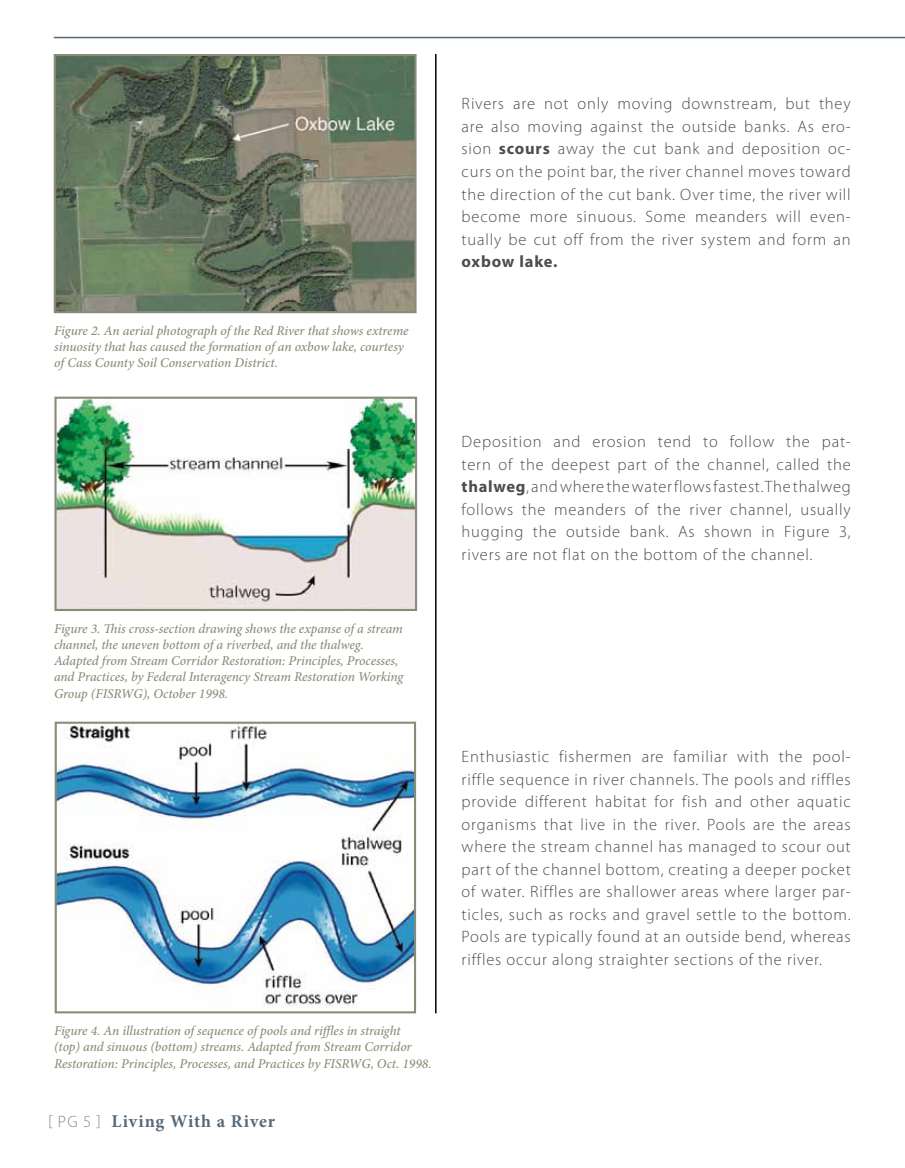
<style>
.page{position:relative;width:905px;height:1168px;background:#fff}
.page>*{position:absolute;margin:0;border:0;box-sizing:border-box;transform-origin:0 0}
.t1{font:700 18px "Minion Pro";letter-spacing:.05em;color:#576978}
.t2{font:300 16.5px/22.5px "Myriad Pro";letter-spacing:.05em;color:#4d4d4f;text-align:justify}
.t3{font:700 16.5px "Myriad Pro";letter-spacing:.05em;color:#4d4d4f}
.t4{font:italic 500 13.5px/16.2px "Minion Pro";letter-spacing:-.005em;color:#888c78}
.s1{font-family:"Myriad Pro";font-weight:300;font-size:16.5px;color:#888c78}
.s2{font-weight:700}
</style>
<div class="page">
<hr style="left:435px;top:54px;width:1px;height:959px;background:#000">
<hr style="left:54px;top:37px;width:850px;height:1px;background:#576978">
<img style="left:57px;top:57px;width:356px;height:253px">
<div style="left:54px;top:54px;width:362px;height:259px;border:2px solid #888c78"></div>
<img style="left:57px;top:400px;width:357px;height:208px">
<div style="left:54px;top:397px;width:363px;height:214px;border:2px solid #888c78"></div>
<img style="left:58px;top:725px;width:355px;height:283px">
<div style="left:55px;top:722px;width:361px;height:291px;border:2px solid #888c78"></div>
<p class="t4" style="left:54px;top:323px;width:356px">Figure 2. An aerial photograph of the Red River that shows extreme sinuosity that has caused the formation of an oxbow lake, courtesy of Cass County Soil Conservation District.</p>
<p class="t4" style="left:54px;top:620px;width:351px">Figure 3. This cross-section drawing shows the expanse of a stream channel, the uneven bottom of a riverbed, and the thalweg.<br>Adapted from Stream Corridor Restoration: Principles, Processes, and Practices, by Federal Interagency Stream Restoration Working Group (FISRWG), October 1998.</p>
<p class="t4" style="left:54px;top:1023px;width:379px">Figure 4. An illustration of sequence of pools and riffles in straight<br>(top) and sinuous (bottom) streams. Adapted from Stream Corridor<br>Restoration: Principles, Processes, and Practices by FISRWG, Oct. 1998.</p>
<p class="t1" style="left:48px;top:1108px;width:229px"><span class="s1">[ PG 5 ]</span> Living With a River</p>
<p class="t2" style="left:461px;top:93px;width:390px">Rivers are not only moving downstream, but they are also moving against the outside banks. As ero&shy;sion <span class="s2">scours</span> away the cut bank and deposition oc&shy;curs on the point bar, the river channel moves toward the direction of the cut bank. Over time, the river will become more sinuous. Some meanders will even&shy;tually be cut off from the river system and form an</p>
<p class="t3" style="left:461px;top:251px;width:97px">oxbow lake.</p>
<p class="t2" style="left:461px;top:431px;width:390px">Deposition and erosion tend to follow the pat&shy;tern of the deepest part of the channel, called the <span class="s2">thalweg</span>, and where the water flows fastest. The thalweg follows the meanders of the river channel, usually hugging the outside bank. As shown in Figure 3, rivers are not flat on the bottom of the channel.</p>
<p class="t2" style="left:461px;top:746px;width:390px">Enthusiastic fishermen are familiar with the pool&shy;riffle sequence in river channels. The pools and riffles provide different habitat for fish and other aquatic organisms that live in the river. Pools are the areas where the stream channel has managed to scour out part of the channel bottom, creating a deeper pocket of water. Riffles are shallower areas where larger par&shy;ticles, such as rocks and gravel settle to the bottom.<br>Pools are typically found at an outside bend, whereas riffles occur along straighter sections of the river.</p>
</div>
